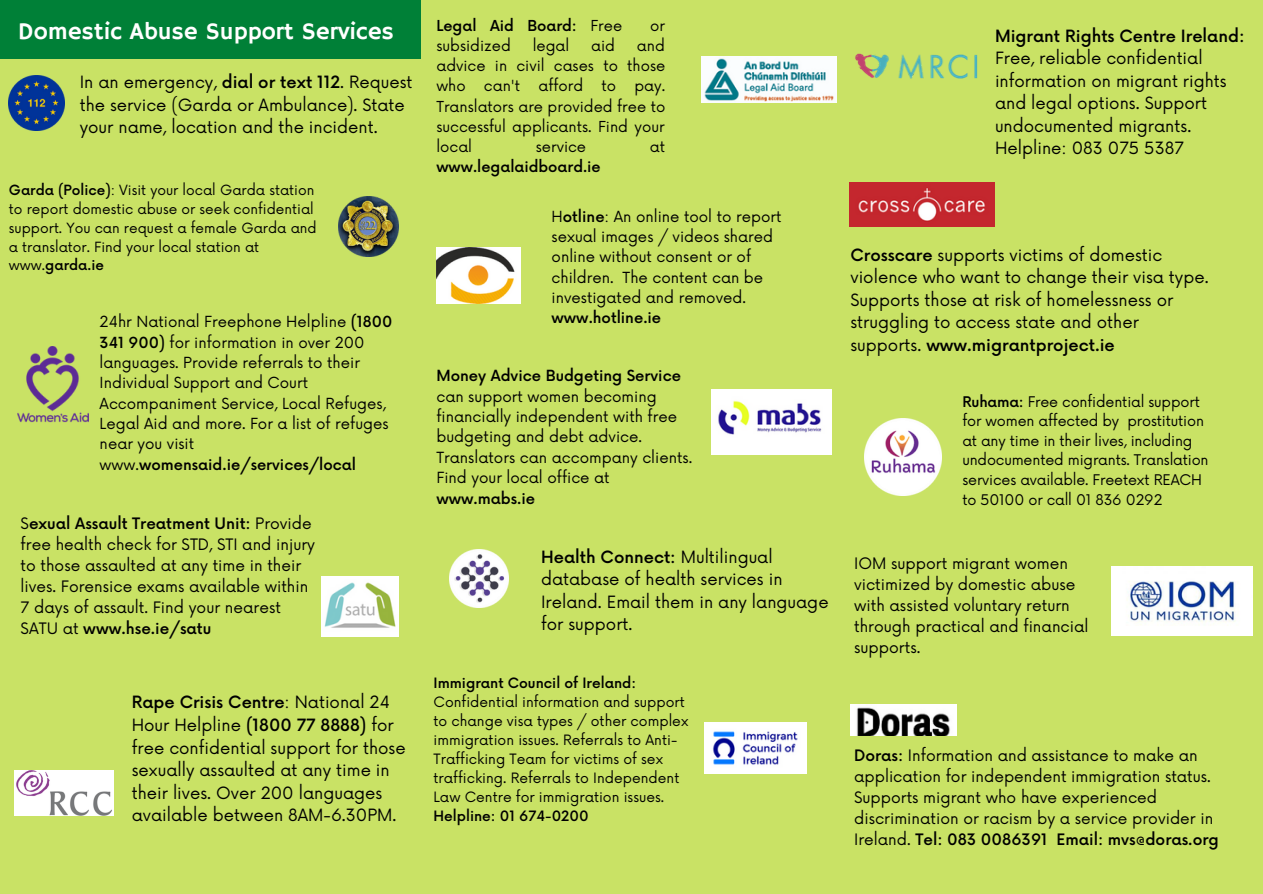
<style>
.page{position:relative;width:1263px;height:894px;background:#fff}
.page>*{position:absolute;margin:0;border:0;box-sizing:border-box;transform-origin:0 0}
.t1{font:24px "Hammersmith One";color:#fff}
.t2{font:16.5px/22.5px "Now";color:#000}
.t3{font:500 16.5px "Now";color:#000}
.t4{font:15.45px/21px "Now";color:#000}
.t5{font:15px/20.4px "Now";color:#000}
.t6{font:14.85px/20.4px "Now";color:#000}
.t7{font:14.7px/20.1px "Now";color:#000;text-align:justify}
.t8{font:500 14.7px "Now";color:#000}
.t9{font:14.4px/19.5px "Now";letter-spacing:-.01em;color:#000}
.t10{font:13.95px/19px "Now";color:#000}
.t11{font:13.65px/18.8px "Now";color:#000}
.s1{font-weight:500}
.s2{font-weight:400}
</style>
<div class="page">
<div style="left:0;top:0;width:1263px;height:893px;background:#c9e265"></div>
<img style="left:9px;top:75px;width:55px;height:55px">
<img style="left:18px;top:346px;width:71px;height:77px">
<img style="left:321px;top:576px;width:78px;height:60px">
<img style="left:704px;top:722px;width:102px;height:50px">
<img style="left:702px;top:56px;width:135px;height:46px">
<img style="left:855px;top:53px;width:123px;height:26px">
<img style="left:865px;top:418px;width:76px;height:77px">
<img style="left:450px;top:549px;width:58px;height:58px">
<img style="left:436px;top:247px;width:85px;height:57px">
<img style="left:712px;top:389px;width:119px;height:65px">
<img style="left:339px;top:196px;width:59px;height:60px">
<img style="left:15px;top:770px;width:99px;height:45px">
<img style="left:849px;top:182px;width:145px;height:44px">
<img style="left:850px;top:704px;width:106px;height:31px">
<div style="left:0;top:0;width:421px;height:58px;background:#008037"></div>
<img style="left:1111px;top:566px;width:141px;height:69px">
<p class="t1" style="left:18px;top:17px;width:377px">Domestic Abuse Support Services</p>
<p class="t2" style="left:80px;top:72px;width:334px">In an emergency, <span class="s1">dial or text 112</span>. Request the service (Garda or Ambulance). State your name, location and the incident.</p>
<p class="t11" style="left:9px;top:182px;width:309px"><span class="s1">Garda (Police)</span>: Visit your local Garda station to report domestic abuse or seek confidential support. You can request a female Garda and a translator. Find your local station at www.<span class="s1">garda.ie</span></p>
<p class="t6" style="left:100px;top:312px;width:294px">24hr National Freephone Helpline <span class="s1">(1800<br>341 900)</span> for information in over 200 languages. Provide referrals to their Individual Support and Court Accompaniment Service, Local Refuges, Legal Aid and more. For a list of refuges near you visit www.<span class="s1">womensaid.ie/services/local</span></p>
<p class="t4" style="left:21px;top:513px;width:296px">S<span class="s1">exual Assault Treatment Unit:</span> Provide free health check for STD, STI and injury to those assaulted at any time in their lives. Forensice exams available within 7 days of assault. Find your nearest SATU at <span class="s1">www.hse.ie/satu</span></p>
<p class="t2" style="left:132px;top:692px;width:275px"><span class="s1">Rape Crisis Centre</span>: National 24<br>Hour Helpline <span class="s1">(1800 77 8888)</span> for free confidential support for those sexually assaulted at any time in their lives. Over 200 languages available between 8AM-6.30PM.</p>
<p class="t8" style="left:436px;top:18px;width:187px">Legal Aid Board: <span class="s2">Free</span></p>
<p class="t7" style="left:650px;top:17px;width:16px">or</p>
<p class="t7" style="left:436px;top:37px;width:76px">subsidized</p>
<p class="t7" style="left:533px;top:37px;width:38px">legal</p>
<p class="t7" style="left:591px;top:37px;width:25px">aid</p>
<p class="t7" style="left:436px;top:37px;width:230px;text-indent:201px">and advice in civil cases to those who can't afford to pay.<br>Translators are provided free to successful applicants. Find your local</p>
<p class="t7" style="left:536px;top:137px;width:52px">service</p>
<p class="t7" style="left:650px;top:137px;width:17px">at</p>
<p class="t8" style="left:436px;top:159px;width:166px">www.legalaidboard.ie</p>
<p class="t6" style="left:552px;top:207px;width:231px">H<span class="s1">otline</span>: An online tool to report sexual images / videos shared online without consent or of children. The content can be investigated and removed. <span class="s1">www.hotline.ie</span></p>
<p class="t5" style="left:436px;top:366px;width:257px"><span class="s1">Money Advice Budgeting Service </span>can support women becoming financially independent with free budgeting and debt advice.<br>Translators can accompany clients.<br>Find your local office at <span class="s1">www.mabs.ie</span></p>
<p class="t2" style="left:541px;top:546px;width:289px"><span class="s1">Health Connect:</span> Multilingual database of health services in<br>Ireland. Email them in any language for support.</p>
<p class="t10" style="left:434px;top:673px;width:256px"><span class="s1">Immigrant Council of Ireland:<br></span>Confidential information and support to change visa types / other complex immigration issues. Referrals to Anti-Trafficking Team for victims of sex trafficking. Referrals to Independent Law Centre for immigration issues.<br><span class="s1">Helpline: 01 674-0200</span></p>
<p class="t3" style="left:995px;top:27px;width:251px">Migrant Rights Centre Ireland:</p>
<p class="t2" style="left:995px;top:48px;width:233px">Free, reliable confidential information on migrant rights and legal options. Support undocumented migrants.</p>
<p class="t2" style="left:995px;top:138px;width:191px">Helpline: 083 075 5387</p>
<p class="t2" style="left:850px;top:244px;width:360px"><span class="s1">Crosscare</span> supports victims of domestic violence who want to change their visa type.<br>Supports those at risk of homelessness or struggling to access state and other supports. <span class="s1">www.migrantproject.ie</span></p>
<p class="t9" style="left:962px;top:392px;width:248px"><span class="s1">Ruhama:</span> Free confidential support for women affected by prostitution at any time in their lives, including undocumented migrants. Translation services available. Freetext REACH to 50100 or call 01 836 0292</p>
<p class="t4" style="left:854px;top:553px;width:236px">IOM support migrant women victimized by domestic abuse with assisted voluntary return through practical and financial supports.</p>
<p class="t4" style="left:854px;top:746px;width:366px"><span class="s1">Doras:</span> Information and assistance to make an application for independent immigration status.<br>Supports migrant who have experienced discrimination or racism by a service provider in Ireland. <span class="s1">Tel: 083 0086391 Email: mvs@doras.org</span></p>
</div>
